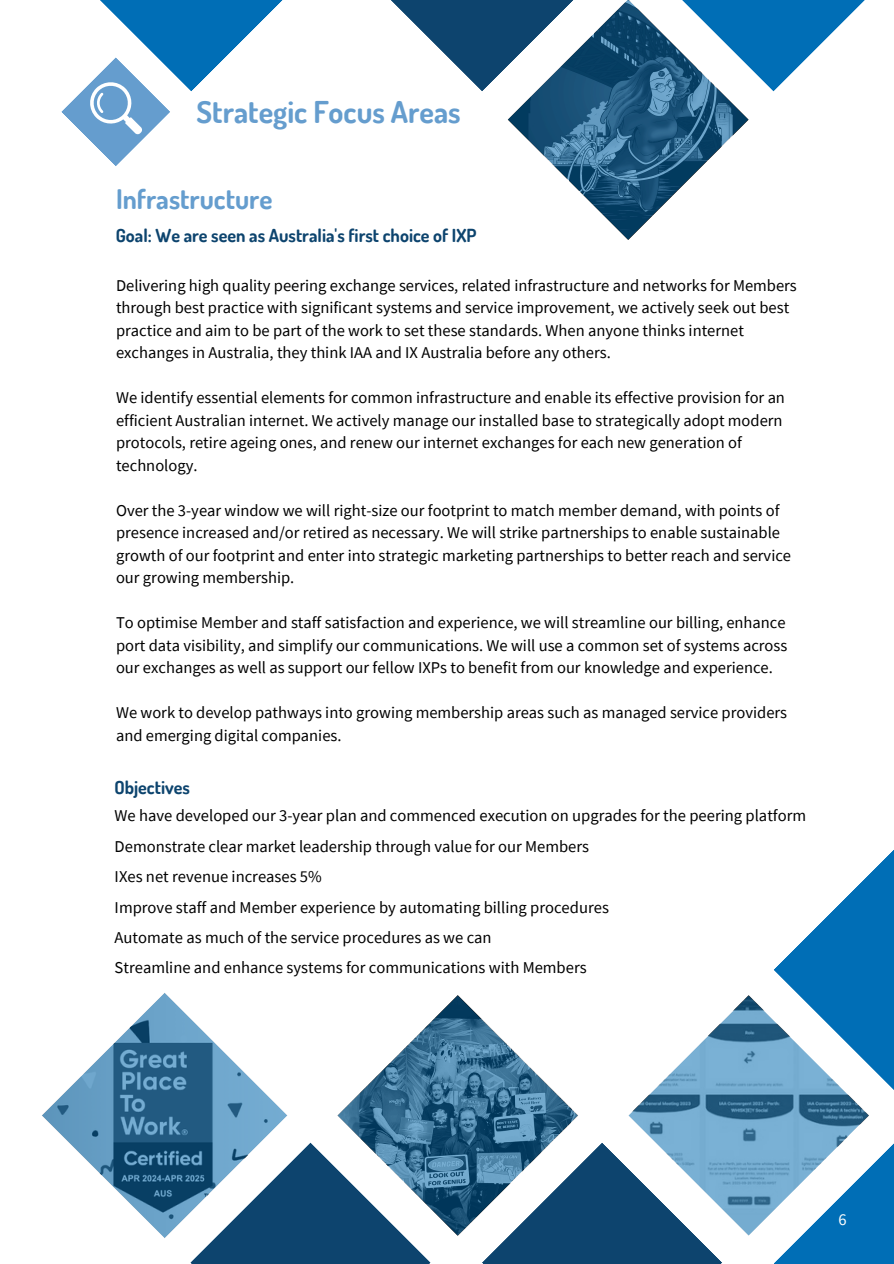
<style>
.page{position:relative;width:894px;height:1264px;background:#fff}
.page>*{position:absolute;margin:0;border:0;box-sizing:border-box;transform-origin:0 0}
.t1{font:700 30px "Dosis";color:#659dce}
.t2{font:700 27px "Dosis";color:#659dce}
.t3{font:700 18px "Dosis";color:#0d446e}
.t4{font:16.5px/22.5px "Source Sans Pro";color:#000}
.t5{font:16.5px "Source Sans Pro";color:#fff}
</style>
<div class="page">
<svg style="left:774px;top:851px;width:119px;height:238px"></svg>
<svg style="left:628px;top:995px;width:240px;height:240px"></svg>
<svg style="left:773px;top:1143px;width:120px;height:120px"></svg>
<svg style="left:391px;top:0;width:116px;height:91px"></svg>
<svg style="left:61px;top:0;width:222px;height:166px"></svg>
<svg style="left:748px;top:0;width:117px;height:92px"></svg>
<svg style="left:42px;top:993px;width:245px;height:245px"></svg>
<svg style="left:190px;top:1142px;width:240px;height:121px"></svg>
<svg style="left:337px;top:995px;width:241px;height:240px"></svg>
<svg style="left:481px;top:1142px;width:241px;height:121px"></svg>
<svg style="left:507px;top:0;width:241px;height:240px"></svg>
<p class="t1" style="left:196px;top:92px;width:265px">Strategic Focus Areas</p>
<p class="t2" style="left:116px;top:182px;width:158px">Infrastructure</p>
<p class="t3" style="left:116px;top:224px;width:362px">Goal: We are seen as Australia's first choice of IXP</p>
<p class="t4" style="left:116px;top:274px;width:682px">Delivering high quality peering exchange services, related infrastructure and networks for Members through best practice with significant systems and service improvement, we actively seek out best practice and aim to be part of the work to set these standards. When anyone thinks internet exchanges in Australia, they think IAA and IX Australia before any others.</p>
<h1 class="t4" style="left:116px;top:386px;width:670px">We identify essential elements for common infrastructure and enable its effective provision for an efficient Australian internet. We actively manage our installed base to strategically adopt modern protocols, retire ageing ones, and renew our internet exchanges for each new generation of technology.</h1>
<h2 class="t4" style="left:116px;top:499px;width:676px">Over the 3-year window we will right-size our footprint to match member demand, with points of presence increased and/or retired as necessary. We will strike partnerships to enable sustainable growth of our footprint and enter into strategic marketing partnerships to better reach and service our growing membership.</h2>
<h3 class="t4" style="left:116px;top:611px;width:672px;text-align:justify">To optimise Member and staff satisfaction and experience, we will streamline our billing, enhance port data visibility, and simplify our communications. We will use a common set of systems across our exchanges as well as support our fellow IXPs to benefit from our knowledge and experience.</h3>
<p class="t4" style="left:116px;top:701px;width:672px">We work to develop pathways into growing membership areas such as managed service providers and emerging digital companies.</p>
<p class="t3" style="left:114px;top:775px;width:77px">Objectives</p>
<p class="t4" style="left:115px;top:804px;width:692px">We have developed our 3-year plan and commenced execution on upgrades for the peering platform</p>
<p class="t4" style="left:115px;top:834px;width:476px">Demonstrate clear market leadership through value for our Members</p>
<p class="t4" style="left:115px;top:865px;width:209px">IXes net revenue increases 5%</p>
<p class="t4" style="left:115px;top:895px;width:495px">Improve staff and Member experience by automating billing procedures</p>
<p class="t4" style="left:115px;top:925px;width:378px">Automate as much of the service procedures as we can</p>
<p class="t4" style="left:115px;top:956px;width:473px">Streamline and enhance systems for communications with Members</p>
<p class="t5" style="left:838px;top:1208px;width:10px">6</p>
</div>
